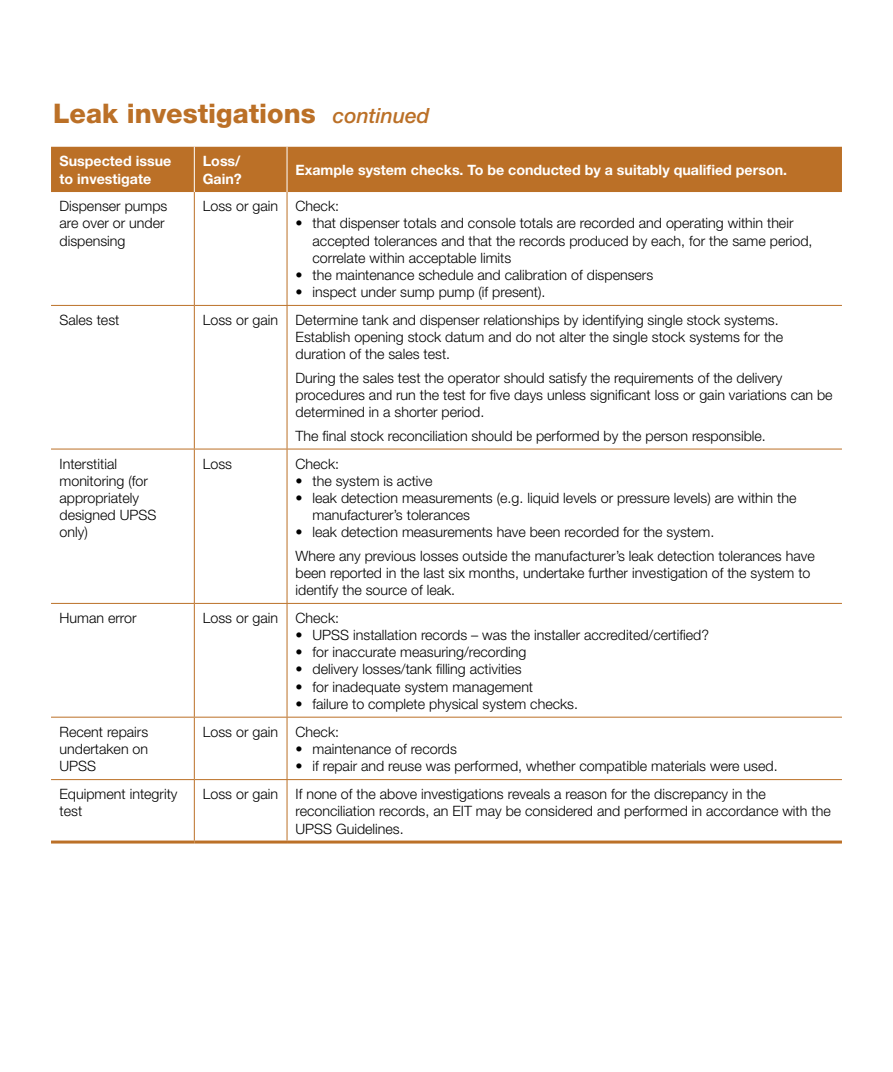
<style>
.page{position:relative;width:893px;height:1072px;background:#fff}
.page>*{position:absolute;margin:0;border:0;box-sizing:border-box;transform-origin:0 0}
.t1{font:800 27px "Helvetica Neue";color:#bb7027}
.t2{font:300 14.25px/17.1px "Helvetica Neue";color:#000}
.t3{font:700 14.25px/17.1px "Helvetica Neue";color:#fff}
.s1{font-weight:500;font-style:italic;font-size:21px}
</style>
<div class="page">
<div style="left:51px;top:147px;width:791px;height:45px;background:#bb7027"></div>
<hr style="left:194px;top:147px;width:1px;height:45px;background:#fff">
<hr style="left:287px;top:147px;width:1px;height:45px;background:#fff">
<hr style="left:194px;top:192px;width:1px;height:113px;background:#bb7027">
<hr style="left:287px;top:192px;width:1px;height:113px;background:#bb7027">
<hr style="left:51px;top:305px;width:143px;height:1px;background:#bb7027">
<hr style="left:194px;top:305px;width:93px;height:1px;background:#bb7027">
<hr style="left:194px;top:306px;width:1px;height:142px;background:#bb7027">
<hr style="left:287px;top:305px;width:555px;height:1px;background:#bb7027">
<hr style="left:287px;top:306px;width:1px;height:142px;background:#bb7027">
<hr style="left:51px;top:448px;width:143px;height:1px;background:#bb7027">
<hr style="left:194px;top:448px;width:93px;height:1px;background:#bb7027">
<hr style="left:194px;top:449px;width:1px;height:154px;background:#bb7027">
<hr style="left:287px;top:448px;width:555px;height:1px;background:#bb7027">
<hr style="left:287px;top:449px;width:1px;height:154px;background:#bb7027">
<hr style="left:51px;top:603px;width:143px;height:1px;background:#bb7027">
<hr style="left:194px;top:603px;width:93px;height:1px;background:#bb7027">
<hr style="left:194px;top:604px;width:1px;height:112px;background:#bb7027">
<hr style="left:287px;top:603px;width:555px;height:1px;background:#bb7027">
<hr style="left:287px;top:604px;width:1px;height:112px;background:#bb7027">
<hr style="left:51px;top:716px;width:143px;height:1px;background:#bb7027">
<hr style="left:194px;top:716px;width:93px;height:1px;background:#bb7027">
<hr style="left:194px;top:717px;width:1px;height:62px;background:#bb7027">
<hr style="left:287px;top:716px;width:555px;height:1px;background:#bb7027">
<hr style="left:287px;top:717px;width:1px;height:62px;background:#bb7027">
<hr style="left:51px;top:779px;width:143px;height:1px;background:#bb7027">
<hr style="left:194px;top:779px;width:93px;height:1px;background:#bb7027">
<hr style="left:194px;top:780px;width:1px;height:60px;background:#bb7027">
<hr style="left:287px;top:779px;width:555px;height:1px;background:#bb7027">
<hr style="left:287px;top:780px;width:1px;height:60px;background:#bb7027">
<hr style="left:51px;top:840px;width:143px;height:3px;background:#bb7027">
<hr style="left:194px;top:840px;width:93px;height:3px;background:#bb7027">
<hr style="left:287px;top:840px;width:555px;height:3px;background:#bb7027">
<h1 class="t1" style="left:53px;top:97px;width:378px">Leak investigations <span class="s1">continued</span></h1>
<p class="t3" style="left:60px;top:152px;width:113px">Suspected issue to investigate</p>
<p class="t3" style="left:203px;top:152px;width:41px">Loss/<br>Gain?</p>
<p class="t3" style="left:296px;top:161px;width:493px">Example system checks. To be conducted by a suitably qualified person.</p>
<p class="t2" style="left:60px;top:197px;width:109px">Dispenser pumps are over or under dispensing</p>
<p class="t2" style="left:203px;top:197px;width:77px">Loss or gain</p>
<p class="t2" style="left:296px;top:197px;width:45px">Check:</p>
<p class="t2" style="left:313px;top:214px;width:502px;text-indent:-17px">• that dispenser totals and console totals are recorded and operating within their accepted tolerances and that the records produced by each, for the same period, correlate within acceptable limits</p>
<p class="t2" style="left:296px;top:266px;width:359px">• the maintenance schedule and calibration of dispensers</p>
<p class="t2" style="left:296px;top:283px;width:252px">• inspect under sump pump (if present).</p>
<p class="t2" style="left:60px;top:311px;width:61px">Sales test</p>
<p class="t2" style="left:203px;top:311px;width:77px">Loss or gain</p>
<p class="t2" style="left:296px;top:311px;width:489px">Determine tank and dispenser relationships by identifying single stock systems.<br>Establish opening stock datum and do not alter the single stock systems for the duration of the sales test.</p>
<p class="t2" style="left:296px;top:369px;width:539px">During the sales test the operator should satisfy the requirements of the delivery procedures and run the test for five days unless significant loss or gain variations can be determined in a shorter period.</p>
<p class="t2" style="left:296px;top:426px;width:472px">The final stock reconciliation should be performed by the person responsible.</p>
<p class="t2" style="left:60px;top:455px;width:98px">Interstitial monitoring (for appropriately designed UPSS only)</p>
<p class="t2" style="left:203px;top:455px;width:31px">Loss</p>
<p class="t2" style="left:296px;top:455px;width:45px">Check:</p>
<p class="t2" style="left:296px;top:472px;width:139px">• the system is active</p>
<p class="t2" style="left:313px;top:489px;width:485px;text-indent:-17px">• leak detection measurements (e.g. liquid levels or pressure levels) are within the manufacturer’s tolerances</p>
<p class="t2" style="left:296px;top:523px;width:420px">• leak detection measurements have been recorded for the system.</p>
<p class="t2" style="left:296px;top:547px;width:521px">Where any previous losses outside the manufacturer’s leak detection tolerances have been reported in the last six months, undertake further investigation of the system to identify the source of leak.</p>
<p class="t2" style="left:60px;top:609px;width:79px">Human error</p>
<p class="t2" style="left:203px;top:609px;width:77px">Loss or gain</p>
<p class="t2" style="left:296px;top:609px;width:45px">Check:</p>
<p class="t2" style="left:296px;top:626px;width:415px">• UPSS installation records – was the installer accredited/certified?</p>
<p class="t2" style="left:296px;top:643px;width:232px">• for inaccurate measuring/recording</p>
<p class="t2" style="left:296px;top:660px;width:228px">• delivery losses/tank filling activities</p>
<p class="t2" style="left:296px;top:677px;width:239px">• for inadequate system management</p>
<p class="t2" style="left:296px;top:694px;width:284px">• failure to complete physical system checks.</p>
<p class="t2" style="left:60px;top:723px;width:90px;text-align:justify">Recent repairs undertaken on UPSS</p>
<p class="t2" style="left:203px;top:723px;width:77px">Loss or gain</p>
<p class="t2" style="left:296px;top:723px;width:45px">Check:</p>
<p class="t2" style="left:296px;top:740px;width:163px">• maintenance of records</p>
<p class="t2" style="left:296px;top:757px;width:484px">• if repair and reuse was performed, whether compatible materials were used.</p>
<p class="t2" style="left:60px;top:785px;width:119px">Equipment integrity test</p>
<p class="t2" style="left:203px;top:785px;width:77px">Loss or gain</p>
<p class="t2" style="left:296px;top:785px;width:537px">If none of the above investigations reveals a reason for the discrepancy in the reconciliation records, an EIT may be considered and performed in accordance with the<br>UPSS Guidelines.</p>
</div>
